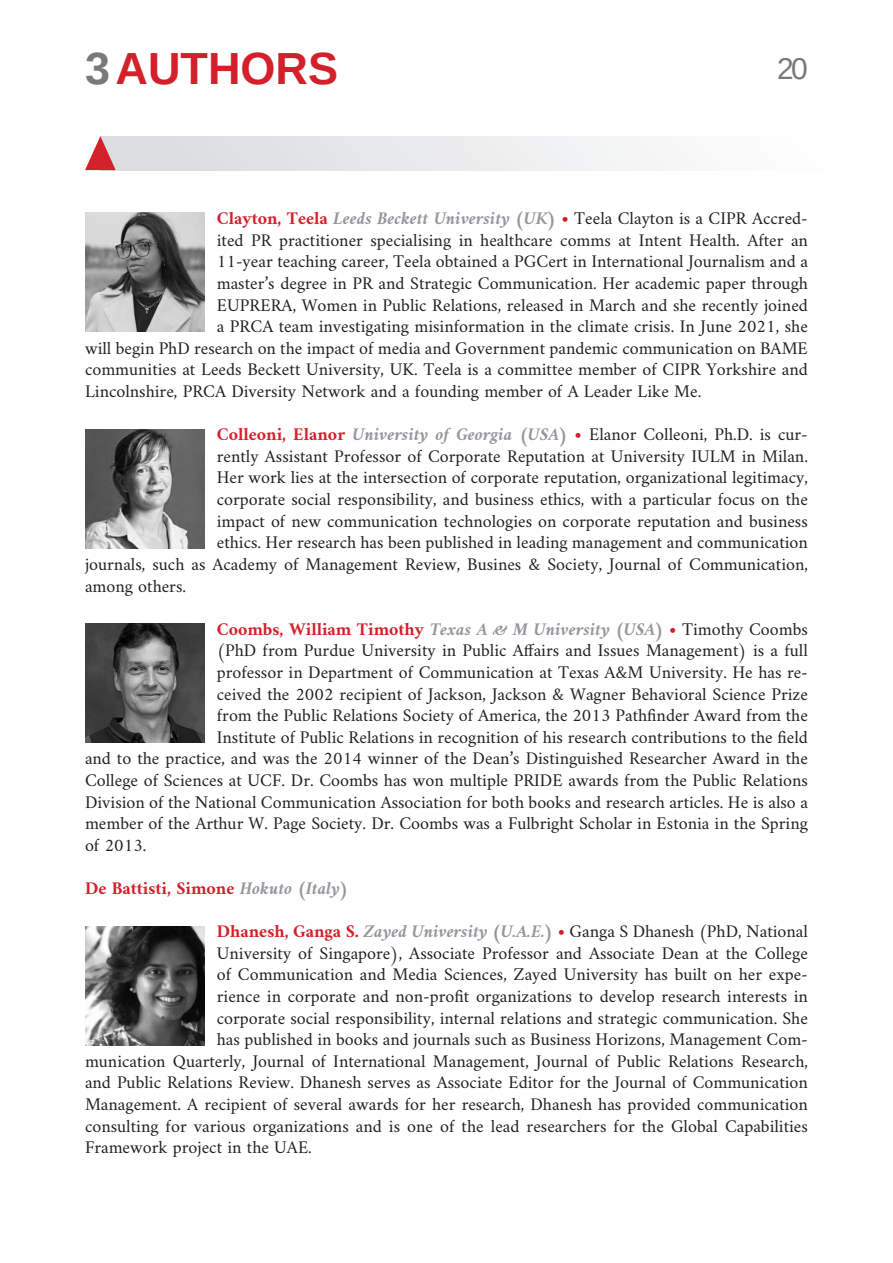
<style>
.page{position:relative;width:893px;height:1263px;background:#fff}
.page>*{position:absolute;margin:0;border:0;box-sizing:border-box;transform-origin:0 0}
.t1{font:700 45px "Arimo";color:#d3202a}
.t2{font:30px "Arimo";color:#78797a}
.Authors{font:18px "Amiri";color:#231f20}
.Authors-2{font:italic 700 18px "Amiri";color:#95979b}
.Authors-3{font:700 18px "Amiri";color:#d3202a}
.s1{color:#78797a}
.s2{font-style:normal;color:#d3202a}
.s3{font-weight:400;font-style:normal;color:#231f20}
.s4{font-weight:700;color:#d3202a}
.s5{font-weight:700;font-style:italic;color:#95979b}
.s6{font-style:italic;color:#95979b}
</style>
<div class="page">
<div style="left:100px;top:136px;width:793px;height:34px;background:linear-gradient(to right,#d9dadd,#fff)"></div>
<svg style="left:85px;top:136px;width:31px;height:34px"></svg>
<img style="left:85px;top:213px;width:119px;height:119px">
<img style="left:85px;top:429px;width:119px;height:119px">
<img style="left:85px;top:624px;width:119px;height:119px">
<img style="left:85px;top:926px;width:119px;height:119px">
<h1 class="t1" style="left:85px;top:38px;width:255px"><span class="s1">3</span>AUTHORS</h1>
<h2 class="t2" style="left:777px;top:50px;width:32px">20</h2>
<p class="Authors-2" style="left:217px;top:207px;width:593px"><span class="s2">Clayton, Teela</span> Leeds Beckett University (UK) <span class="s2">•</span> <span class="s3">Teela Clayton is a CIPR Accred-</span></p>
<p class="Authors" style="left:217px;top:229px;width:593px">ited PR practitioner specialising in healthcare comms at Intent Health. After an</p>
<p class="Authors" style="left:217px;top:251px;width:593px">11-year teaching career, Teela obtained a PGCert in International Journalism and a</p>
<p class="Authors" style="left:217px;top:272px;width:593px">master’s degree in PR and Strategic Communication. Her academic paper through</p>
<p class="Authors" style="left:217px;top:294px;width:593px">EUPRERA, Women in Public Relations, released in March and she recently joined</p>
<p class="Authors" style="left:217px;top:315px;width:593px">a PRCA team investigating misinformation in the climate crisis. In June 2021, she</p>
<p class="Authors" style="left:85px;top:337px;width:724px">will begin PhD research on the impact of media and Government pandemic communication on BAME</p>
<p class="Authors" style="left:85px;top:359px;width:724px">communities at Leeds Beckett University, UK. Teela is a committee member of CIPR Yorkshire and</p>
<p class="Authors" style="left:85px;top:380px;width:618px">Lincolnshire, PRCA Diversity Network and a founding member of A Leader Like Me.</p>
<p class="Authors" style="left:217px;top:423px;width:593px"><span class="s4">Colleoni, Elanor</span> <span class="s5">University of Georgia (USA)</span> <span class="s4">•</span> Elanor Colleoni, Ph.D. is cur-</p>
<p class="Authors" style="left:217px;top:445px;width:593px">rently Assistant Professor of Corporate Reputation at University IULM in Milan.</p>
<p class="Authors" style="left:217px;top:467px;width:593px">Her work lies at the intersection of corporate reputation, organizational legitimacy,</p>
<p class="Authors" style="left:217px;top:488px;width:593px">corporate social responsibility, and business ethics, with a particular focus on the</p>
<p class="Authors" style="left:217px;top:510px;width:593px">impact of new communication technologies on corporate reputation and business</p>
<p class="Authors" style="left:217px;top:531px;width:593px">ethics. Her research has been published in leading management and communication</p>
<p class="Authors" style="left:85px;top:553px;width:724px">journals, such as Academy of Management Review, Busines &amp; Society, Journal of Communication,</p>
<p class="Authors" style="left:85px;top:575px;width:103px">among others.</p>
<p class="Authors-2" style="left:217px;top:618px;width:592px"><span class="s2">Coombs, William Timothy</span> Texas A &amp; M University (USA) <span class="s2">•</span> <span class="s3">Timothy Coombs</span></p>
<p class="Authors" style="left:217px;top:639px;width:593px">(PhD from Purdue University in Public Affairs and Issues Management) is a full</p>
<p class="Authors" style="left:217px;top:661px;width:593px">professor in Department of Communication at Texas A&amp;M University. He has re-</p>
<p class="Authors" style="left:217px;top:683px;width:593px">ceived the 2002 recipient of Jackson, Jackson &amp; Wagner Behavioral Science Prize</p>
<p class="Authors" style="left:217px;top:704px;width:593px">from the Public Relations Society of America, the 2013 Pathfinder Award from the</p>
<p class="Authors" style="left:217px;top:726px;width:593px">Institute of Public Relations in recognition of his research contributions to the field</p>
<p class="Authors" style="left:85px;top:747px;width:724px">and to the practice, and was the 2014 winner of the Dean’s Distinguished Researcher Award in the</p>
<p class="Authors" style="left:85px;top:769px;width:724px">College of Sciences at UCF. Dr. Coombs has won multiple PRIDE awards from the Public Relations</p>
<p class="Authors" style="left:85px;top:791px;width:724px">Division of the National Communication Association for both books and research articles. He is also a</p>
<p class="Authors" style="left:85px;top:812px;width:724px">member of the Arthur W. Page Society. Dr. Coombs was a Fulbright Scholar in Estonia in the Spring</p>
<p class="Authors" style="left:85px;top:834px;width:63px">of 2013.</p>
<p class="Authors-3" style="left:85px;top:877px;width:265px">De Battisti, Simone <span class="s6">Hokuto (Italy)</span></p>
<p class="Authors" style="left:217px;top:920px;width:593px"><span class="s4">Dhanesh, Ganga S.</span> <span class="s5">Zayed University (U.A.E.)</span> <span class="s4">•</span> Ganga S Dhanesh (PhD, National</p>
<p class="Authors" style="left:217px;top:942px;width:593px">University of Singapore), Associate Professor and Associate Dean at the College</p>
<p class="Authors" style="left:217px;top:963px;width:593px">of Communication and Media Sciences, Zayed University has built on her expe-</p>
<p class="Authors" style="left:217px;top:985px;width:593px">rience in corporate and non-profit organizations to develop research interests in</p>
<p class="Authors" style="left:217px;top:1007px;width:593px">corporate social responsibility, internal relations and strategic communication. She</p>
<p class="Authors" style="left:217px;top:1028px;width:593px">has published in books and journals such as Business Horizons, Management Com-</p>
<p class="Authors" style="left:85px;top:1050px;width:724px">munication Quarterly, Journal of International Management, Journal of Public Relations Research,</p>
<p class="Authors" style="left:85px;top:1071px;width:724px">and Public Relations Review. Dhanesh serves as Associate Editor for the Journal of Communication</p>
<p class="Authors" style="left:85px;top:1093px;width:724px">Management. A recipient of several awards for her research, Dhanesh has provided communication</p>
<p class="Authors" style="left:85px;top:1115px;width:724px">consulting for various organizations and is one of the lead researchers for the Global Capabilities</p>
<p class="Authors" style="left:85px;top:1136px;width:228px">Framework project in the UAE.</p>
</div>
